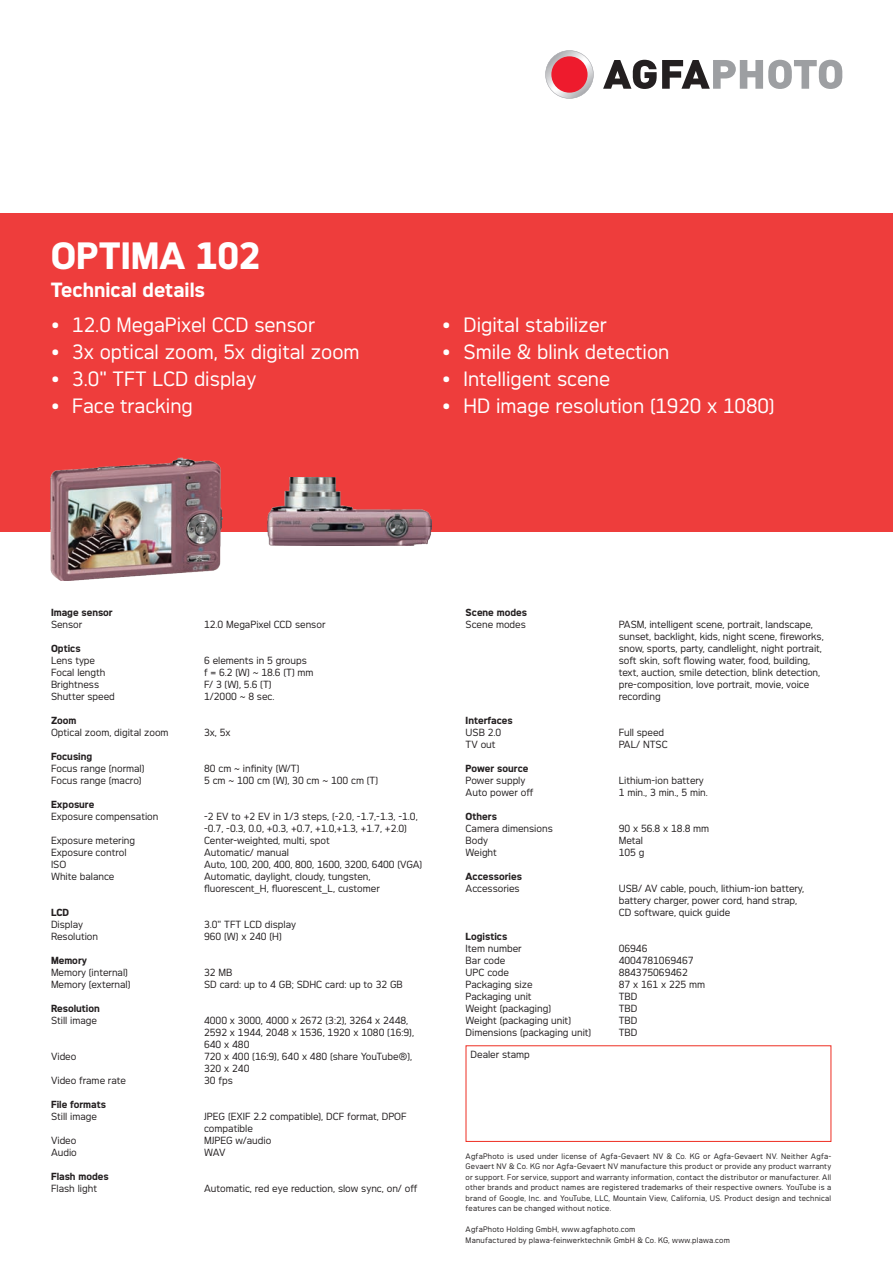
<style>
.page{position:relative;width:893px;height:1263px;background:#fff}
.page>*{position:absolute;margin:0;border:0;box-sizing:border-box;transform-origin:0 0}
.t1{font:700 36px "Agfa Photo Thalis";color:#fff}
.t2{font:19.5px "Agfa Photo Thalis";color:#fff}
.t3{font:700 19.5px "Agfa Photo Thalis";color:#fff}
.t4{font:9.75px/12px "Agfa Photo Thalis";color:#231f20}
.t5{font:700 9.75px "Agfa Photo Thalis";color:#231f20}
.t6{font:7.5px/10.5px "Agfa Photo Thalis";letter-spacing:.03em;color:#231f20;text-align:justify}
.s1{font-weight:700}
</style>
<div class="page">
<div style="left:0;top:213px;width:893px;height:318px;background:#ee3d3c"></div>
<svg style="left:603px;top:60px;width:239px;height:29px"></svg>
<svg style="left:545px;top:50px;width:49px;height:49px"></svg>
<div style="left:466px;top:1045px;width:365px;height:97px;border:1px solid #ee2e22"></div>
<img style="left:51px;top:458px;width:171px;height:122px">
<img style="left:267px;top:477px;width:164px;height:68px">
<h1 class="t1" style="left:51px;top:234px;width:211px">OPTIMA 102</h1>
<h2 class="t3" style="left:51px;top:279px;width:156px">Technical details</h2>
<h2 class="t2" style="left:51px;top:313px;width:265px"><span class="s1">•</span> 12.0 MegaPixel CCD sensor</h2>
<h2 class="t2" style="left:51px;top:340px;width:310px"><span class="s1">•</span> 3x optical zoom, 5x digital zoom</h2>
<h2 class="t2" style="left:51px;top:367px;width:207px"><span class="s1">•</span> 3.0" TFT LCD display</h2>
<h2 class="t2" style="left:51px;top:394px;width:143px"><span class="s1">•</span> Face tracking</h2>
<h2 class="t2" style="left:442px;top:313px;width:166px"><span class="s1">•</span> Digital stabilizer</h2>
<h2 class="t2" style="left:442px;top:340px;width:229px"><span class="s1">•</span> Smile &amp; blink detection</h2>
<h2 class="t2" style="left:442px;top:367px;width:169px"><span class="s1">•</span> Intelligent scene</h2>
<h2 class="t2" style="left:442px;top:394px;width:334px"><span class="s1">•</span> HD image resolution (1920 x 1080)</h2>
<p class="t5" style="left:51px;top:606px;width:63px">Image sensor</p>
<p class="t4" style="left:51px;top:618px;width:33px">Sensor</p>
<p class="t5" style="left:51px;top:642px;width:31px">Optics</p>
<p class="t4" style="left:51px;top:654px;width:65px">Lens type<br>Focal length<br>Brightness<br>Shutter speed</p>
<p class="t5" style="left:51px;top:714px;width:27px">Zoom</p>
<p class="t4" style="left:51px;top:726px;width:119px">Optical zoom, digital zoom</p>
<p class="t5" style="left:51px;top:750px;width:43px">Focusing</p>
<p class="t4" style="left:51px;top:762px;width:95px">Focus range (normal)<br>Focus range (macro)</p>
<p class="t5" style="left:51px;top:798px;width:45px">Exposure</p>
<p class="t4" style="left:51px;top:810px;width:109px">Exposure compensation</p>
<p class="t4" style="left:51px;top:834px;width:86px">Exposure metering<br>Exposure control<br>ISO<br>White balance</p>
<p class="t5" style="left:51px;top:906px;width:20px">LCD</p>
<p class="t4" style="left:51px;top:918px;width:49px">Display<br>Resolution</p>
<p class="t5" style="left:51px;top:954px;width:37px">Memory</p>
<p class="t4" style="left:51px;top:966px;width:81px">Memory (internal)<br>Memory (external)</p>
<p class="t5" style="left:51px;top:1002px;width:50px">Resolution</p>
<p class="t4" style="left:51px;top:1014px;width:47px">Still image</p>
<p class="t4" style="left:51px;top:1050px;width:27px">Video</p>
<p class="t4" style="left:51px;top:1074px;width:76px">Video frame rate</p>
<p class="t5" style="left:51px;top:1098px;width:57px">File formats</p>
<p class="t4" style="left:51px;top:1110px;width:47px">Still image</p>
<p class="t4" style="left:51px;top:1134px;width:27px">Video<br>Audio</p>
<p class="t5" style="left:51px;top:1170px;width:59px">Flash modes</p>
<p class="t4" style="left:51px;top:1182px;width:48px">Flash light</p>
<p class="t4" style="left:204px;top:618px;width:123px">12.0 MegaPixel CCD sensor</p>
<p class="t4" style="left:204px;top:654px;width:111px">6 elements in 5 groups<br>f = 6.2 (W) ~ 18.6 (T) mm<br>F/ 3 (W), 5.6 (T)<br>1/2000 ~ 8 sec.</p>
<p class="t4" style="left:204px;top:726px;width:28px">3x, 5x</p>
<p class="t4" style="left:204px;top:762px;width:175px">80 cm ~ infinity (W/T)<br>5 cm ~ 100 cm (W), 30 cm ~ 100 cm (T)</p>
<p class="t4" style="left:204px;top:810px;width:220px">-2 EV to +2 EV in 1/3 steps, (-2.0, -1.7,-1.3, -1.0, -0.7, -0.3, 0.0, +0.3, +0.7, +1.0,+1.3, +1.7, +2.0)<br>Center-weighted, multi, spot<br>Automatic/ manual<br>Auto, 100, 200, 400, 800, 1600, 3200, 6400 (VGA)<br>Automatic, daylight, cloudy, tungsten, fluorescent_H, fluorescent_L, customer</p>
<p class="t4" style="left:204px;top:918px;width:94px">3.0" TFT LCD display<br>960 (W) x 240 (H)</p>
<p class="t4" style="left:204px;top:966px;width:200px">32 MB<br>SD card: up to 4 GB; SDHC card: up to 32 GB</p>
<p class="t4" style="left:204px;top:1014px;width:211px">4000 x 3000, 4000 x 2672 (3:2), 3264 x 2448,<br>2592 x 1944, 2048 x 1536, 1920 x 1080 (16:9),<br>640 x 480<br>720 x 400 (16:9), 640 x 480 (share YouTube®),<br>320 x 240<br>30 fps</p>
<p class="t4" style="left:204px;top:1110px;width:204px">JPEG (EXIF 2.2 compatible), DCF format, DPOF compatible<br>MJPEG w/audio<br>WAV</p>
<p class="t4" style="left:204px;top:1182px;width:215px">Automatic, red eye reduction, slow sync, on/ off</p>
<p class="t5" style="left:466px;top:606px;width:63px">Scene modes</p>
<p class="t4" style="left:466px;top:618px;width:62px">Scene modes</p>
<p class="t5" style="left:466px;top:714px;width:49px">Interfaces</p>
<p class="t4" style="left:466px;top:726px;width:37px">USB 2.0<br>TV out</p>
<p class="t5" style="left:466px;top:762px;width:64px">Power source</p>
<p class="t4" style="left:466px;top:774px;width:69px">Power supply<br>Auto power off</p>
<p class="t5" style="left:466px;top:810px;width:33px">Others</p>
<p class="t4" style="left:466px;top:822px;width:89px">Camera dimensions<br>Body<br>Weight</p>
<p class="t5" style="left:466px;top:870px;width:58px">Accessories</p>
<p class="t4" style="left:466px;top:882px;width:56px">Accessories</p>
<p class="t5" style="left:466px;top:930px;width:43px">Logistics</p>
<p class="t4" style="left:466px;top:942px;width:127px">Item number<br>Bar code<br>UPC code<br>Packaging size<br>Packaging unit<br>Weight (packaging)<br>Weight (packaging unit)<br>Dimensions (packaging unit)</p>
<p class="t4" style="left:471px;top:1048px;width:61px">Dealer stamp</p>
<p class="t4" style="left:619px;top:618px;width:207px">PASM, intelligent scene, portrait, landscape, sunset, backlight, kids, night scene, fireworks, snow, sports, party, candlelight, night portrait, soft skin, soft flowing water, food, building, text, auction, smile detection, blink detection, pre-composition, love portrait, movie, voice recording</p>
<p class="t4" style="left:619px;top:726px;width:51px">Full speed<br>PAL/ NTSC</p>
<p class="t4" style="left:619px;top:774px;width:91px">Lithium-ion battery<br>1 min., 3 min., 5 min.</p>
<p class="t4" style="left:619px;top:822px;width:92px">90 x 56.8 x 18.8 mm<br>Metal<br>105 g</p>
<p class="t4" style="left:619px;top:882px;width:187px">USB/ AV cable, pouch, lithium-ion battery, battery charger, power cord, hand strap,<br>CD software, quick guide</p>
<p class="t4" style="left:619px;top:942px;width:88px">06946<br>4004781069467<br>884375069462<br>87 x 161 x 225 mm<br>TBD<br>TBD<br>TBD<br>TBD</p>
<p class="t6" style="left:466px;top:1150px;width:367px">AgfaPhoto is used under license of Agfa-Gevaert NV &amp; Co. KG or Agfa-Gevaert NV. Neither Agfa-Gevaert NV &amp; Co. KG nor Agfa-Gevaert NV manufacture this product or provide any product warranty or support. For service, support and warranty information, contact the distributor or manufacturer. All other brands and product names are registered trademarks of their respective owners. YouTube is a brand of Google, Inc. and YouTube, LLC, Mountain View, California, US. Product design and technical features can be changed without notice.</p>
<p class="t6" style="left:466px;top:1224px;width:266px">AgfaPhoto Holding GmbH, www.agfaphoto.com<br>Manufactured by plawa-feinwerktechnik GmbH &amp; Co. KG, www.plawa.com</p>
</div>
